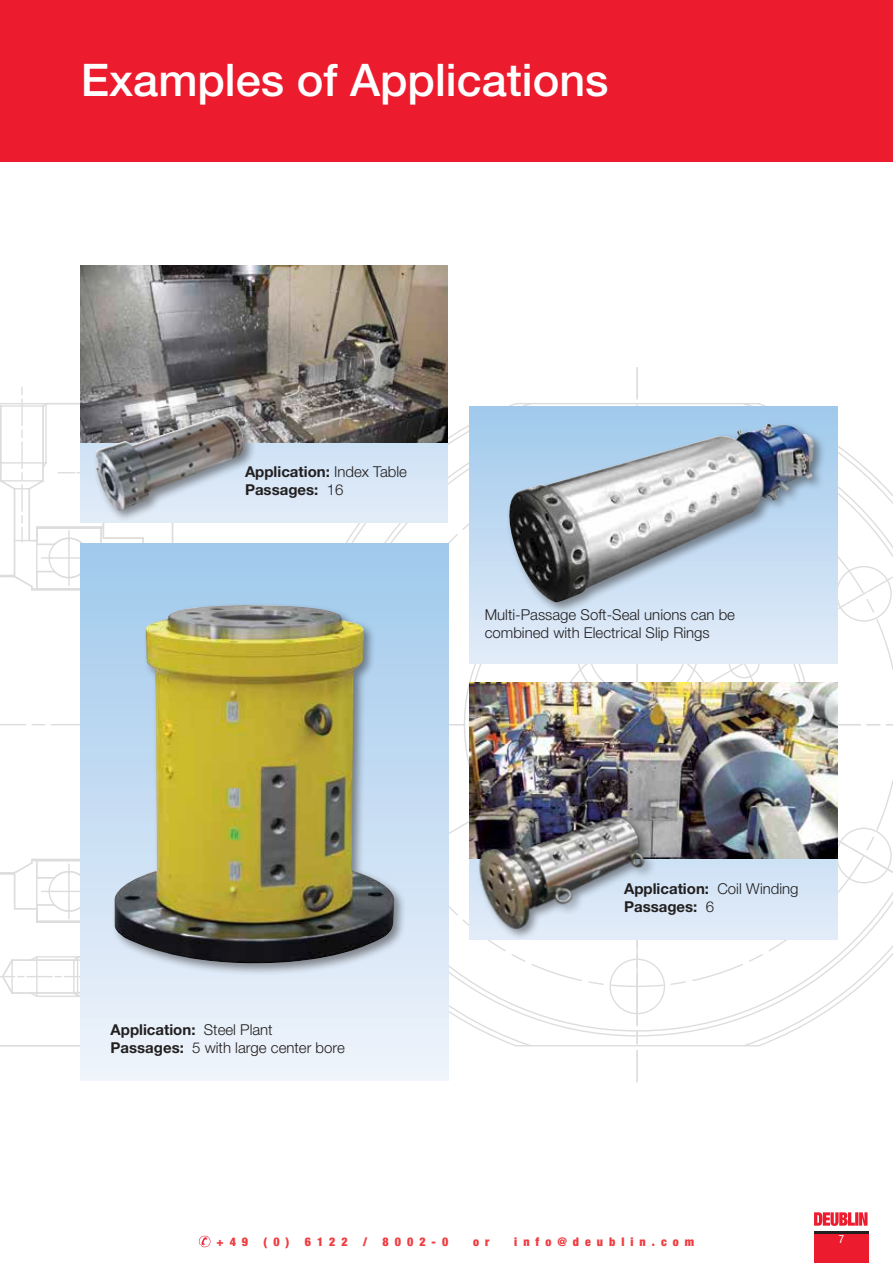
<style>
.page{position:relative;width:893px;height:1263px;background:#fff}
.page>*{position:absolute;margin:0;border:0;box-sizing:border-box;transform-origin:0 0}
.t1{font:500 45px "Helvetica Neue LT Pro";color:#fff}
.t2{font:300 15px/18px "Helvetica Neue LT Pro";color:#221f20}
.t3{font:700 15px/18px "Helvetica Neue LT Pro";color:#221f20}
.t4{font:900 condensed 12px "Helvetica Neue LT Pro";letter-spacing:.5em;color:#ef3d42}
.t5{font:condensed 11.25px "Helvetica Neue LT Pro";color:#fff}
.s1{font-weight:300}
.s2{font-weight:700}
</style>
<div class="page">
<svg style="left:21px;top:387px;width:2px;height:15px"></svg>
<svg style="left:280px;top:368px;width:613px;height:714px"></svg>
<svg style="left:0;top:402px;width:174px;height:645px"></svg>
<svg style="left:58px;top:472px;width:22px;height:1px"></svg>
<svg style="left:0;top:955px;width:81px;height:43px"></svg>
<div style="left:0;top:0;width:893px;height:162px;background:#ed1b2e"></div>
<div style="left:814px;top:1234px;width:54px;height:29px;background:#ed1b2e"></div>
<hr style="left:814px;top:1231px;width:54px;height:3px;background:#221f20">
<svg style="left:814px;top:1212px;width:53px;height:14px"></svg>
<div style="left:80px;top:265px;width:368px;height:258px;background:#d9e7f7"></div>
<div style="left:81px;top:544px;width:367px;height:536px;background:linear-gradient(to bottom,#9fc9ec,#f0f4fb)"></div>
<div style="left:111px;top:602px;width:296px;height:374px;background:#221f20;opacity:.5"></div>
<img style="left:112px;top:605px;width:282px;height:358px">
<div style="left:469px;top:682px;width:368px;height:257px;background:#d9e7f7"></div>
<div style="left:469px;top:406px;width:368px;height:257px;background:linear-gradient(to bottom,#9fc9ec,#e3ecf8)"></div>
<div style="left:506px;top:421px;width:321px;height:194px;background:#221f20;opacity:.5"></div>
<img style="left:506px;top:422px;width:308px;height:181px">
<img style="left:80px;top:265px;width:368px;height:178px">
<img style="left:469px;top:682px;width:368px;height:176px">
<div style="left:477px;top:814px;width:179px;height:127px;background:#221f20;opacity:.5"></div>
<img style="left:473px;top:811px;width:179px;height:121px">
<div style="left:92px;top:411px;width:164px;height:112px;background:#221f20;opacity:.5"></div>
<img style="left:95px;top:414px;width:150px;height:97px">
<svg style="left:199px;top:1236px;width:11px;height:11px"></svg>
<h1 class="t1" style="left:81px;top:53px;width:529px">Examples of Applications</h1>
<p class="t3" style="left:245px;top:462px;width:163px">Application: <span class="s1">Index Table<br></span>Passages: <span class="s1">16</span></p>
<p class="t2" style="left:485px;top:605px;width:252px">Multi-Passage Soft-Seal unions can be combined with Electrical Slip Rings</p>
<p class="t2" style="left:111px;top:1020px;width:236px"><span class="s2">Application:</span> Steel Plant<br><span class="s2">Passages:</span> 5 with large center bore</p>
<p class="t3" style="left:624px;top:880px;width:176px">Application: <span class="s1">Coil Winding<br></span>Passages: <span class="s1">6</span></p>
<p class="t4" style="left:216px;top:1234px;width:33px">+49</p>
<p class="t4" style="left:264px;top:1234px;width:86px">(0) 6122</p>
<p class="t4" style="left:363px;top:1234px;width:5px">/</p>
<p class="t4" style="left:383px;top:1234px;width:67px">8002-0</p>
<p class="t4" style="left:473px;top:1234px;width:18px">o r</p>
<p class="t4" style="left:514px;top:1234px;width:181px">info@deublin.com</p>
<p class="t5" style="left:839px;top:1232px;width:7px">7</p>
</div>
